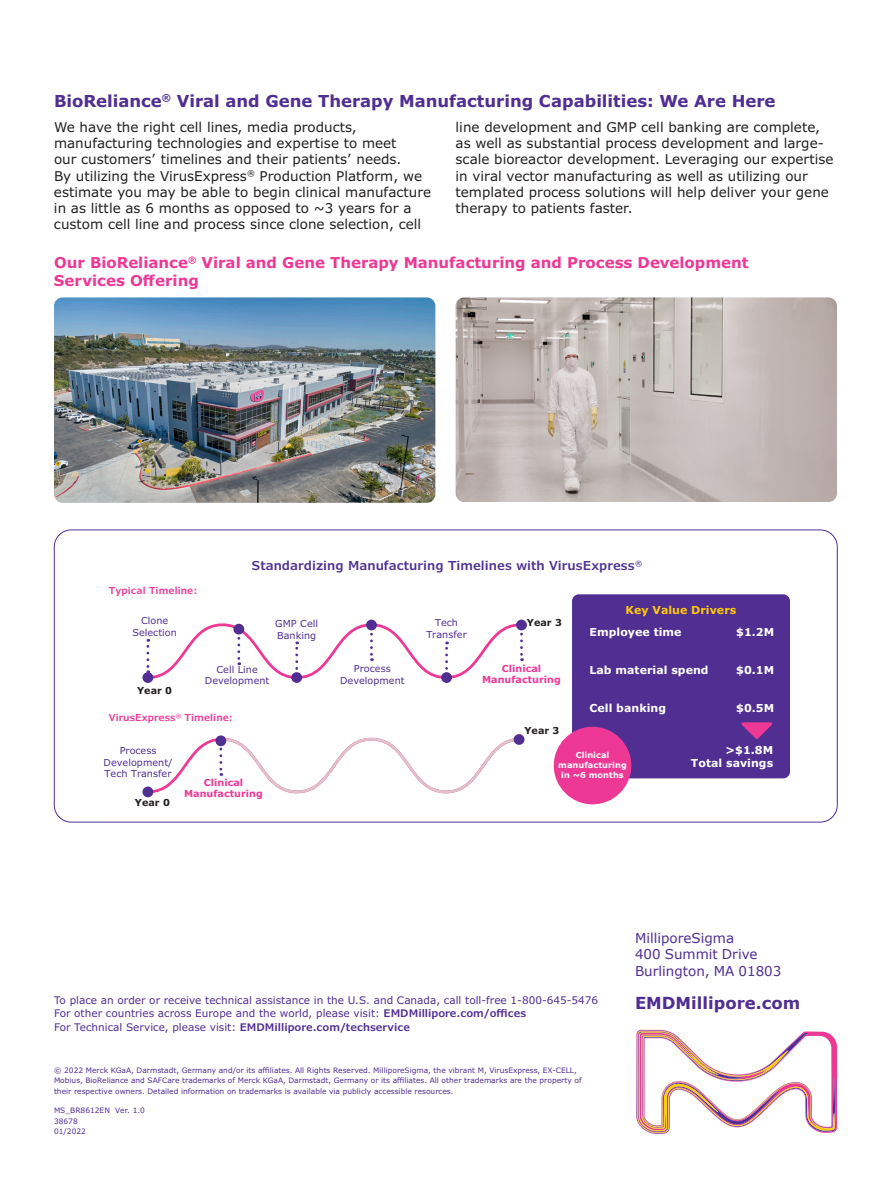
<style>
.page{position:relative;width:891px;height:1188px;background:#fff}
.page>*{position:absolute;margin:0;border:0;box-sizing:border-box;transform-origin:0 0}
.t1{font:700 16.5px "Verdana Pro";color:#502e92}
.t2{font:700 16.5px "Verdana";color:#502e92}
.t3{font:700 15px/18px "Verdana Pro";color:#ed3896}
.t4{font:13.5px/16.2px "Verdana Pro";color:#231f20}
.t5{font:13.5px/16.5px "Verdana";color:#502e92}
.t6{font:600 12.45px "Verdana Pro";letter-spacing:.005em;color:#4f3292}
.t7{font:700 10.95px/13.2px "Verdana Pro";letter-spacing:.005em;color:#fff;text-align:right}
.t8{font:700 10.95px "Verdana Pro";letter-spacing:.005em;color:#feca0a}
.t9{font:10.5px/13.5px "Verdana Pro";color:#502e92}
.t10{font:9.6px/11.6px "Verdana Pro";letter-spacing:.005em;color:#502e92;text-align:center}
.t11{font:700 9.6px/11.6px "Verdana Pro";letter-spacing:.005em;color:#ed3896;text-align:center}
.t12{font:600 9.6px "Verdana Pro";letter-spacing:.005em;color:#ed3896}
.t13{font:700 9.6px "Verdana Pro";letter-spacing:.005em;color:#231f20}
.t14{font:700 8.25px/9.9px "Verdana Pro";letter-spacing:.005em;color:#fff;text-align:center}
.t15{font:7.5px/10.5px "Verdana Pro";color:#502e92}
.s1{font-weight:600}
</style>
<div class="page">
<svg style="left:636px;top:1030px;width:201px;height:104px"></svg>
<img style="left:54px;top:297px;width:381px;height:206px">
<img style="left:456px;top:297px;width:381px;height:205px">
<svg style="left:142px;top:787px;width:11px;height:10px"></svg>
<div style="left:366px;top:620px;width:11px;height:10px;background:#502e92;border-radius:50%"></div>
<div style="left:516px;top:620px;width:11px;height:10px;background:#502e92;border-radius:50%"></div>
<div style="left:142px;top:672px;width:11px;height:11px;background:#502e92;border-radius:50%"></div>
<div style="left:291px;top:672px;width:11px;height:11px;background:#502e92;border-radius:50%"></div>
<svg style="left:145px;top:622px;width:378px;height:58px"></svg>
<div style="left:441px;top:672px;width:11px;height:11px;background:#502e92;border-radius:50%"></div>
<svg style="left:145px;top:736px;width:372px;height:59px"></svg>
<div style="left:215px;top:735px;width:11px;height:11px;background:#502e92;border-radius:50%"></div>
<div style="left:514px;top:734px;width:11px;height:11px;background:#502e92;border-radius:50%"></div>
<div style="left:572px;top:594px;width:218px;height:184px;background:#502e92;border-radius:7px"></div>
<svg style="left:741px;top:722px;width:31px;height:17px"></svg>
<div style="left:554px;top:727px;width:77px;height:77px;background:#ed3896;border-radius:50%"></div>
<p class="t1" style="left:54px;top:90px;width:723px">BioReliance<sup>®</sup> Viral and Gene Therapy Manufacturing Capabilities: We Are Here</p>
<p class="t4" style="left:54px;top:119px;width:379px">We have the right cell lines, media products, manufacturing technologies and expertise to meet<br>our customers’ timelines and their patients’ needs.<br>By utilizing the VirusExpress<sup>®</sup> Production Platform, we estimate you may be able to begin clinical manufacture in as little as 6 months as opposed to ~3 years for a custom cell line and process since clone selection, cell</p>
<p class="t4" style="left:456px;top:119px;width:379px">line development and GMP cell banking are complete, as well as substantial process development and large&shy;scale bioreactor development. Leveraging our expertise in viral vector manufacturing as well as utilizing our templated process solutions will help deliver your gene therapy to patients faster.</p>
<p class="t3" style="left:54px;top:254px;width:696px">Our BioReliance<sup>®</sup> Viral and Gene Therapy Manufacturing and Process Development<br>Services Offering</p>
<p class="t12" style="left:109px;top:585px;width:90px">Typical Timeline:</p>
<p class="t6" style="left:252px;top:557px;width:392px">Standardizing Manufacturing Timelines with VirusExpress<sup>®</sup></p>
<p class="t10" style="left:132px;top:615px;width:46px">Clone<br>Selection</p>
<p class="t13" style="left:137px;top:684px;width:37px">Year 0</p>
<p class="t10" style="left:275px;top:618px;width:44px;text-align:left">GMP Cell<br>Banking</p>
<p class="t10" style="left:205px;top:664px;width:66px">Cell Line<br>Development</p>
<p class="t12" style="left:109px;top:711px;width:126px">VirusExpress<sup>®</sup> Timeline:</p>
<p class="t10" style="left:104px;top:745px;width:70px">Process<br>Development/<br>Tech Transfer</p>
<p class="t13" style="left:135px;top:797px;width:37px">Year 0</p>
<p class="t11" style="left:184px;top:777px;width:80px">Clinical<br>Manufacturing</p>
<p class="t10" style="left:340px;top:663px;width:66px">Process<br>Development</p>
<p class="t10" style="left:426px;top:617px;width:42px">Tech<br>Transfer</p>
<p class="t8" style="left:626px;top:603px;width:112px">Key Value Drivers</p>
<p class="t7" style="left:590px;top:626px;width:94px">Employee time</p>
<p class="t7" style="left:736px;top:626px;width:40px">$1.2M</p>
<p class="t7" style="left:590px;top:664px;width:121px">Lab material spend</p>
<p class="t7" style="left:736px;top:664px;width:40px">$0.1M</p>
<p class="t7" style="left:590px;top:702px;width:78px">Cell banking</p>
<p class="t7" style="left:736px;top:702px;width:40px">$0.5M</p>
<p class="t7" style="left:691px;top:744px;width:84px">&gt;$1.8M<br>Total savings</p>
<p class="t13" style="left:527px;top:616px;width:37px">Year 3</p>
<p class="t11" style="left:482px;top:663px;width:80px">Clinical<br>Manufacturing</p>
<p class="t13" style="left:524px;top:724px;width:37px">Year 3</p>
<p class="t14" style="left:558px;top:750px;width:70px">Clinical manufacturing in ~6 months</p>
<p class="t9" style="left:54px;top:993px;width:546px">To place an order or receive technical assistance in the U.S. and Canada, call toll-free 1-800-645-5476<br>For other countries across Europe and the world, please visit: <span class="s1">EMDMillipore.com/offices<br></span>For Technical Service, please visit: <span class="s1">EMDMillipore.com/techservice</span></p>
<p class="t15" style="left:54px;top:1065px;width:529px">© 2022 Merck KGaA, Darmstadt, Germany and/or its affiliates. All Rights Reserved. MilliporeSigma, the vibrant M, VirusExpress, EX-CELL,<br>Mobius, BioReliance and SAFCare trademarks of Merck KGaA, Darmstadt, Germany or its affiliates. All other trademarks are the property of their respective owners. Detailed information on trademarks is available via publicly accessible resources.</p>
<p class="t15" style="left:54px;top:1105px;width:92px">MS_BR8612EN Ver. 1.0<br>38678<br>01/2022</p>
<p class="t5" style="left:635px;top:930px;width:148px">MilliporeSigma<br>400 Summit Drive<br>Burlington, MA 01803</p>
<p class="t2" style="left:635px;top:992px;width:167px">EMDMillipore.com</p>
</div>
